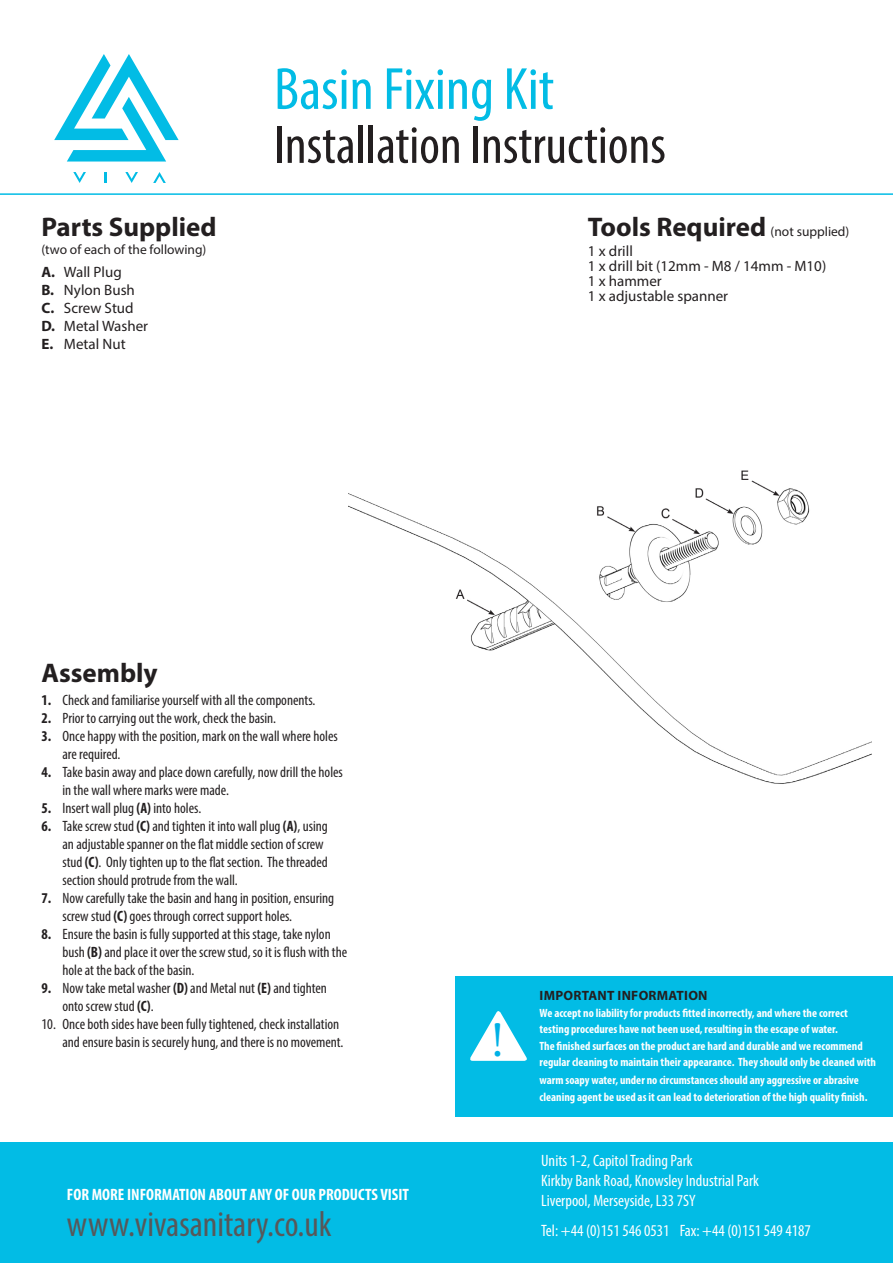
<style>
.page{position:relative;width:893px;height:1263px;background:#fff}
.page>*{position:absolute;margin:0;border:0;box-sizing:border-box;transform-origin:0 0}
.t1{font:condensed 60px "Myriad Pro";color:#02bce5}
.t2{font:condensed 54px "Myriad Pro";color:#231f20}
.t3{font:49.5px "Minion Pro";color:#00b1e6}
.t4{font:condensed 36px "Myriad Pro";color:#57585a}
.t5{font:700 27px "Myriad Pro";color:#231f20}
.t6{font:condensed 16.5px "Myriad Pro";color:#fff}
.t7{font:700 condensed 16.5px "Myriad Pro";color:#fff}
.t8{font:condensed 15px/18px "Myriad Pro";color:#231f20}
.t9{font:15px/15px "Myriad Pro";color:#231f20}
.t10{font:13.5px "Myriad Pro";color:#231f20}
.t11{font:700 13.5px "Myriad Pro";letter-spacing:.02em;color:#231f20}
.t12{font:700 condensed 12px/16.5px "Myriad Pro";color:#fff}
.s1{font-weight:700}
.s2{font-weight:400;font-size:13.5px}
</style>
<div class="page">
<img style="left:349px;top:470px;width:522px;height:314px">
<div style="left:0;top:1142px;width:893px;height:121px;background:#02bce5"></div>
<svg style="left:73px;top:172px;width:13px;height:11px"></svg>
<svg style="left:125px;top:172px;width:13px;height:11px"></svg>
<svg style="left:153px;top:172px;width:13px;height:11px"></svg>
<svg style="left:54px;top:54px;width:125px;height:108px"></svg>
<svg style="left:105px;top:172px;width:2px;height:11px"></svg>
<hr style="left:0;top:193px;width:893px;height:2px;background:#02bce5">
<div style="left:455px;top:976px;width:438px;height:141px;background:#02bce5"></div>
<svg style="left:470px;top:1011px;width:57px;height:50px"></svg>
<p class="t5" style="left:41px;top:209px;width:177px">Parts Supplied</p>
<p class="t10" style="left:41px;top:241px;width:167px">(two of each of the following)</p>
<p class="t9" style="left:41px;top:265px;width:82px"><span class="s1">A.</span> Wall Plug</p>
<p class="t9" style="left:41px;top:283px;width:95px"><span class="s1">B.</span> Nylon Bush</p>
<p class="t9" style="left:41px;top:301px;width:94px"><span class="s1">C.</span> Screw Stud</p>
<p class="t9" style="left:41px;top:319px;width:108px"><span class="s1">D.</span> Metal Washer</p>
<p class="t9" style="left:41px;top:337px;width:86px"><span class="s1">E.</span> Metal Nut</p>
<p class="t1" style="left:274px;top:53px;width:282px">Basin Fixing Kit</p>
<p class="t2" style="left:274px;top:112px;width:393px">Installation Instructions</p>
<p class="t5" style="left:588px;top:209px;width:263px">Tools Required <span class="s2">(not supplied)</span></p>
<p class="t9" style="left:588px;top:244px;width:47px">1 x drill</p>
<p class="t9" style="left:588px;top:259px;width:240px">1 x drill bit (12mm - M8 / 14mm - M10)<br>1 x hammer<br>1 x adjustable spanner</p>
<p class="t5" style="left:41px;top:655px;width:118px">Assembly</p>
<p class="t8" style="left:41px;top:691px;width:275px"><span class="s1">1.</span> Check and familiarise yourself with all the components.</p>
<p class="t8" style="left:41px;top:709px;width:236px"><span class="s1">2.</span> Prior to carrying out the work, check the basin.</p>
<p class="t8" style="left:62px;top:727px;width:277px;text-indent:-21px"><span class="s1">3.</span> Once happy with the position, mark on the wall where holes are required.</p>
<p class="t8" style="left:62px;top:763px;width:282px;text-indent:-21px"><span class="s1">4.</span> Take basin away and place down carefully, now drill the holes in the wall where marks were made.</p>
<p class="t8" style="left:41px;top:799px;width:161px"><span class="s1">5.</span> Insert wall plug <span class="s1">(A)</span> into holes.</p>
<p class="t8" style="left:62px;top:817px;width:267px;text-indent:-21px"><span class="s1">6.</span> Take screw stud <span class="s1">(C)</span> and tighten it into wall plug <span class="s1">(A)</span>, using an adjustable spanner on the flat middle section of screw stud <span class="s1">(C)</span>. Only tighten up to the flat section. The threaded section should protrude from the wall.</p>
<p class="t8" style="left:62px;top:889px;width:273px;text-indent:-21px"><span class="s1">7.</span> Now carefully take the basin and hang in position, ensuring screw stud <span class="s1">(C)</span> goes through correct support holes.</p>
<p class="t8" style="left:62px;top:925px;width:286px;text-indent:-21px"><span class="s1">8.</span> Ensure the basin is fully supported at this stage, take nylon bush <span class="s1">(B)</span> and place it over the screw stud, so it is flush with the hole at the back of the basin.</p>
<p class="t8" style="left:62px;top:979px;width:266px;text-indent:-21px"><span class="s1">9.</span> Now take metal washer <span class="s1">(D)</span> and Metal nut <span class="s1">(E)</span> and tighten onto screw stud <span class="s1">(C)</span>.</p>
<p class="t8" style="left:41px;top:1015px;width:303px;text-align:right">10. Once both sides have been fully tightened, check installation and ensure basin is securely hung, and there is no movement.</p>
<p class="t7" style="left:67px;top:1184px;width:343px">FOR MORE INFORMATION ABOUT ANY OF OUR PRODUCTS VISIT</p>
<p class="t4" style="left:67px;top:1202px;width:266px">www.vivasanitary.co.uk</p>
<p class="t3" style="left:491px;top:1007px;width:15px">!</p>
<p class="t11" style="left:540px;top:987px;width:169px">IMPORTANT INFORMATION</p>
<p class="t12" style="left:539px;top:1004px;width:310px">We accept no liability for products fitted incorrectly, and where the correct testing procedures have not been used, resulting in the escape of water.</p>
<p class="t12" style="left:539px;top:1037px;width:338px">The finished surfaces on the product are hard and durable and we recommend regular cleaning to maintain their appearance. They should only be cleaned with</p>
<p class="t12" style="left:539px;top:1072px;width:329px">warm soapy water, under no circumstances should any aggressive or abrasive cleaning agent be used as it can lead to deterioration of the high quality finish.</p>
<p class="t6" style="left:541px;top:1151px;width:153px">Units 1-2, Capitol Trading Park</p>
<p class="t6" style="left:541px;top:1171px;width:219px">Kirkby Bank Road, Knowsley Industrial Park</p>
<p class="t6" style="left:541px;top:1190px;width:156px">Liverpool, Merseyside, L33 7SY</p>
<p class="t6" style="left:541px;top:1220px;width:271px">Tel: +44 (0)151 546 0531 Fax: +44 (0)151 549 4187</p>
</div>
